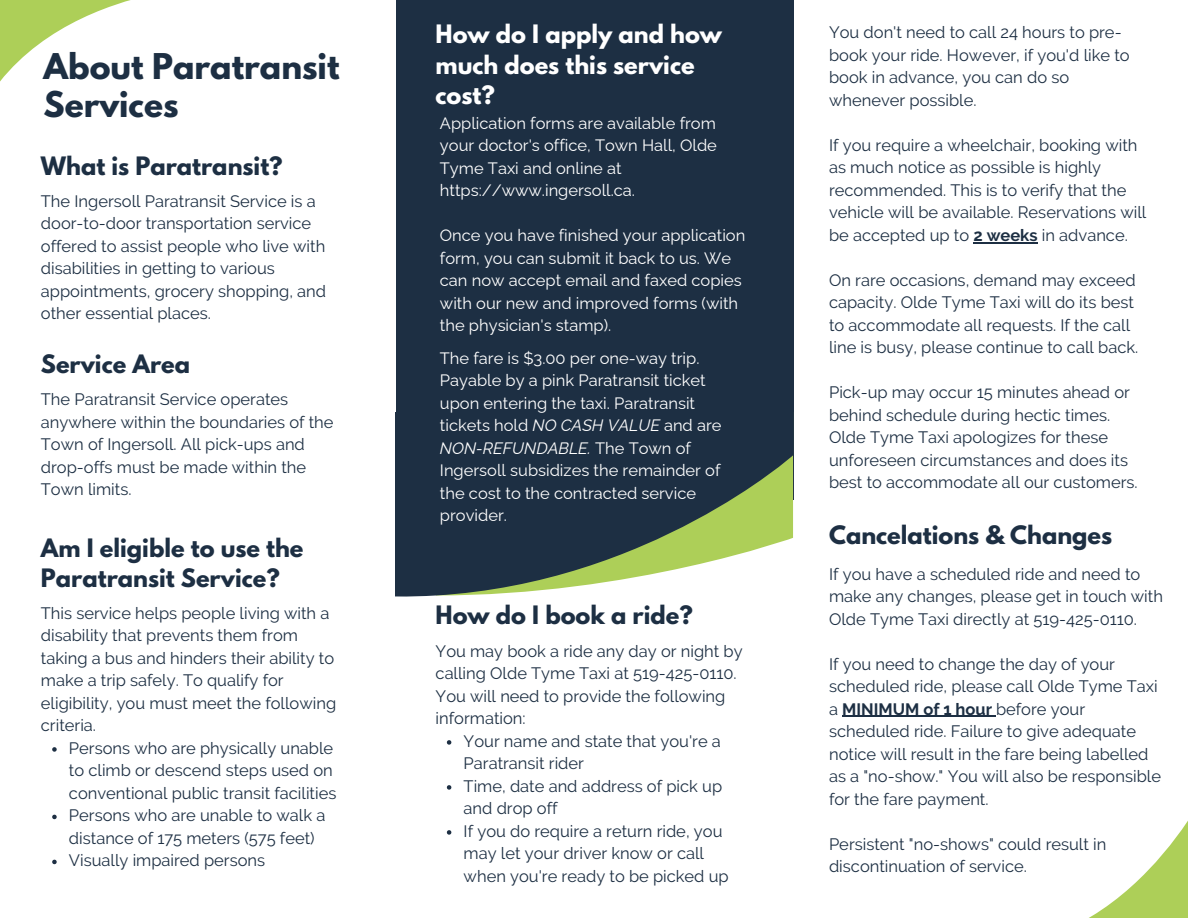
<style>
.page{position:relative;width:1188px;height:918px;background:#fff}
.page>*{position:absolute;margin:0;border:0;box-sizing:border-box;transform-origin:0 0}
.t1{font:700 31.5px/38.2px "League Spartan";color:#1d2f43}
.t2{font:700 22.5px/30.3px "League Spartan";color:#1d2f43}
.t3{font:700 22.5px/30.3px "League Spartan";color:#fff}
.t4{font:16.5px/22.5px "Raleway";color:#1d2f43}
.t5{font:16.5px/22.5px "Raleway";color:#fff}
.s1{font-style:italic}
.s2{font-weight:700}
</style>
<div class="page">
<div style="left:396px;top:0;width:397px;height:500px;background:#1d2f43"></div>
<svg style="left:396px;top:455px;width:397px;height:142px;fill:#1d2f43"></svg>
<svg style="left:1089px;top:821px;width:99px;height:97px"></svg>
<svg style="left:0;top:0;width:131px;height:82px"></svg>
<svg style="left:52px;top:747px;width:5px;height:5px"></svg>
<svg style="left:52px;top:815px;width:5px;height:4px"></svg>
<svg style="left:52px;top:860px;width:5px;height:4px"></svg>
<svg style="left:447px;top:740px;width:4px;height:5px"></svg>
<svg style="left:447px;top:785px;width:4px;height:5px"></svg>
<svg style="left:447px;top:830px;width:4px;height:5px"></svg>
<hr style="left:973px;top:242px;width:65px;height:1px;background:#1d2f43">
<hr style="left:842px;top:716px;width:154px;height:1px;background:#1d2f43">
<p class="t1" style="left:44px;top:51px;width:298px">About Paratransit<br>Services</p>
<h2 class="t2" style="left:41px;top:154px;width:243px">What is Paratransit?</h2>
<p class="t4" style="left:41px;top:190px;width:287px">The Ingersoll Paratransit Service is a door-to-door transportation service offered to assist people who live with disabilities in getting to various appointments, grocery shopping, and other essential places.</p>
<h2 class="t2" style="left:41px;top:352px;width:151px">Service Area</h2>
<p class="t4" style="left:41px;top:388px;width:294px">The Paratransit Service operates anywhere within the boundaries of the<br>Town of Ingersoll. All pick-ups and drop-offs must be made within the<br>Town limits.</p>
<h2 class="t2" style="left:41px;top:535px;width:264px">Am I eligible to use the<br>Paratransit Service?</h2>
<p class="t4" style="left:41px;top:602px;width:297px">This service helps people living with a disability that prevents them from taking a bus and hinders their ability to make a trip safely. To qualify for eligibility, you must meet the following criteria.</p>
<p class="t4" style="left:69px;top:737px;width:269px">Persons who are physically unable to climb or descend steps used on conventional public transit facilities</p>
<p class="t4" style="left:69px;top:804px;width:258px">Persons who are unable to walk a distance of 175 meters (575 feet)</p>
<p class="t4" style="left:69px;top:849px;width:198px">Visually impaired persons</p>
<h1 class="t3" style="left:436px;top:22px;width:288px">How do I apply and how much does this service cost?</h1>
<h2 class="t5" style="left:440px;top:112px;width:279px">Application forms are available from your doctor's office, Town Hall, Olde<br>Tyme Taxi and online at https://www.ingersoll.ca.</h2>
<p class="t5" style="left:440px;top:224px;width:307px">Once you have finished your application form, you can submit it back to us. We can now accept email and faxed copies with our new and improved forms (with the physician's stamp).</p>
<p class="t5" style="left:440px;top:347px;width:283px">The fare is $3.00 per one-way trip.<br>Payable by a pink Paratransit ticket upon entering the taxi. Paratransit tickets hold <span class="s1">NO CASH VALUE</span> and are<br><span class="s1">NON-REFUNDABLE.</span> The Town of<br>Ingersoll subsidizes the remainder of the cost to the contracted service provider.</p>
<p class="t2" style="left:436px;top:603px;width:259px">How do I book a ride?</p>
<p class="t4" style="left:436px;top:640px;width:309px">You may book a ride any day or night by calling Olde Tyme Taxi at 519-425-0110.<br>You will need to provide the following information:</p>
<h2 class="t4" style="left:464px;top:730px;width:259px">Your name and state that you're a<br>Paratransit rider</h2>
<p class="t4" style="left:464px;top:775px;width:260px">Time, date and address of pick up and drop off</p>
<p class="t4" style="left:464px;top:820px;width:267px">If you do require a return ride, you may let your driver know or call when you're ready to be picked up</p>
<p class="t4" style="left:829px;top:21px;width:302px">You don't need to call 24 hours to pre&shy;book your ride. However, if you'd like to book in advance, you can do so whenever possible.</p>
<p class="t4" style="left:829px;top:134px;width:319px">If you require a wheelchair, booking with as much notice as possible is highly recommended. This is to verify that the vehicle will be available. Reservations will be accepted up to <span class="s2">2 weeks</span> in advance.</p>
<p class="t4" style="left:829px;top:269px;width:311px">On rare occasions, demand may exceed capacity. Olde Tyme Taxi will do its best to accommodate all requests. If the call line is busy, please continue to call back.</p>
<p class="t4" style="left:829px;top:381px;width:310px">Pick-up may occur 15 minutes ahead or behind schedule during hectic times.<br>Olde Tyme Taxi apologizes for these unforeseen circumstances and does its best to accommodate all our customers.</p>
<p class="t2" style="left:829px;top:522px;width:285px">Cancelations &amp; Changes</p>
<p class="t4" style="left:829px;top:563px;width:335px">If you have a scheduled ride and need to make any changes, please get in touch with<br>Olde Tyme Taxi directly at 519-425-0110.</p>
<h2 class="t4" style="left:829px;top:653px;width:333px">If you need to change the day of your scheduled ride, please call Olde Tyme Taxi a <span class="s2">MINIMUM of 1 hour</span> before your scheduled ride. Failure to give adequate notice will result in the fare being labelled as a "no-show." You will also be responsible for the fare payment.</h2>
<p class="t4" style="left:829px;top:833px;width:279px">Persistent "no-shows" could result in discontinuation of service.</p>
</div>
